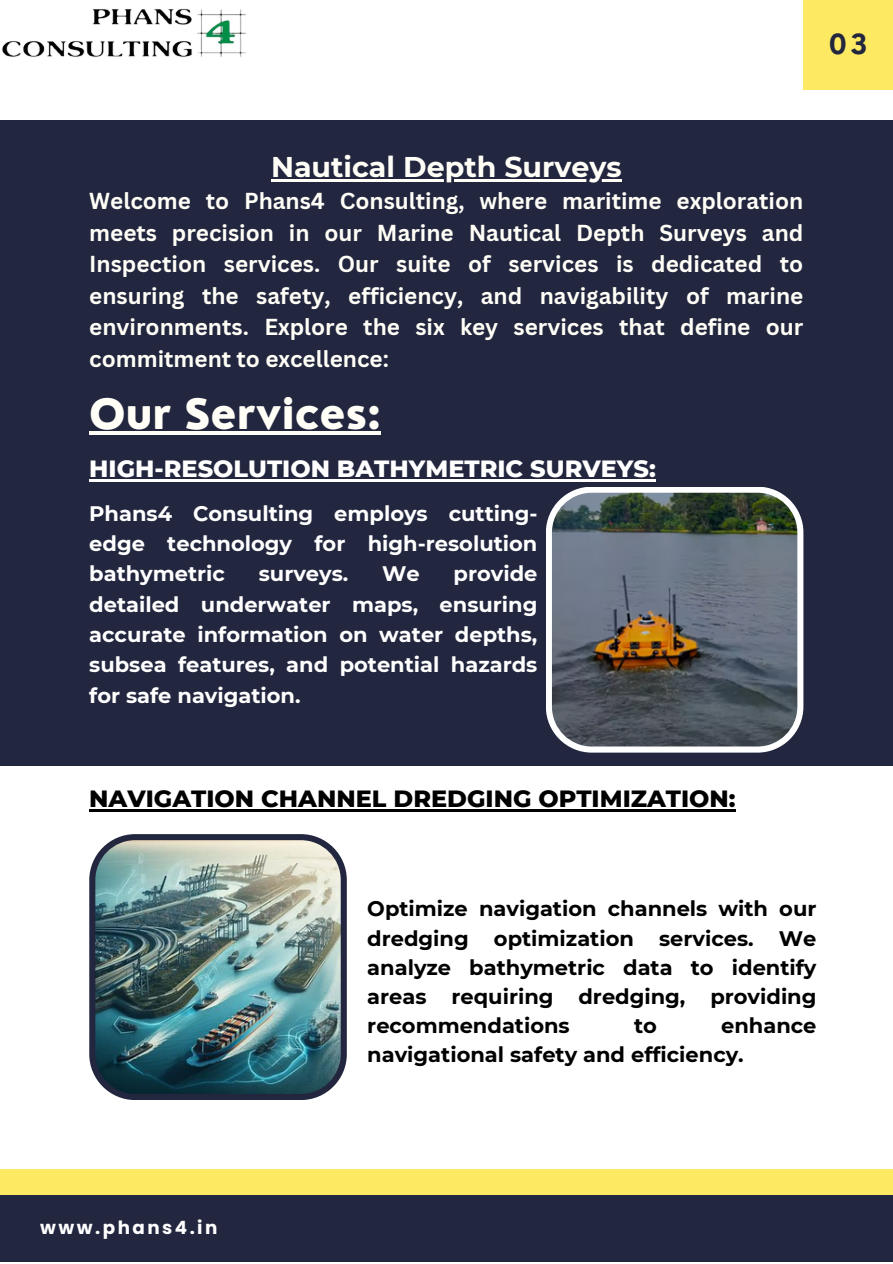
<style>
.page{position:relative;width:893px;height:1264px;background:#fff}
.page>*{position:absolute;margin:0;border:0;box-sizing:border-box;transform-origin:0 0}
.t1{font:800 40.5px "Nourd";color:#fffef7}
.t2{font:700 28.5px "Montserrat";color:#fffef7}
.t3{font:700 27px "Nourd";color:#22263e}
.t4{font:800 24px "Montserrat";color:#000}
.t5{font:800 24px "Montserrat";color:#fff}
.t6{font:700 22.5px/31.5px "Canva Sans";color:#fffef7;text-align:justify}
.t7{font:700 21px/30.3px "Montserrat";color:#fff;text-align:justify}
.t8{font:700 21px/29.2px "Montserrat";color:#000;text-align:justify}
.t9{font:700 18.3px "Poppins";letter-spacing:.135em;color:#fff}
</style>
<div class="page">
<div style="left:0;top:120px;width:892px;height:645px;background:#22263e"></div>
<div style="left:803px;top:0;width:89px;height:89px;background:#fde962"></div>
<img style="left:546px;top:487px;width:257px;height:265px">
<img style="left:89px;top:834px;width:258px;height:266px">
<div style="left:0;top:1194px;width:892px;height:68px;background:#22263e"></div>
<div style="left:0;top:1168px;width:892px;height:26px;background:#fde962"></div>
<img style="left:1px;top:8px;width:245px;height:49px">
<hr style="left:89px;top:431px;width:291px;height:3px;background:#fffef7">
<hr style="left:89px;top:479px;width:566px;height:2px;background:#fff">
<hr style="left:89px;top:809px;width:646px;height:2px;background:#000">
<hr style="left:271px;top:179px;width:350px;height:2px;background:#fffef7">
<p class="t3" style="left:828px;top:27px;width:40px">03</p>
<p class="t2" style="left:271px;top:149px;width:352px">Nautical Depth Surveys</p>
<p class="t6" style="left:89px;top:185px;width:715px">Welcome to Phans4 Consulting, where maritime exploration meets precision in our Marine Nautical Depth Surveys and Inspection services. Our suite of services is dedicated to ensuring the safety, efficiency, and navigability of marine environments. Explore the six key services that define our commitment to excellence:</p>
<p class="t1" style="left:89px;top:388px;width:293px">Our Services:</p>
<p class="t5" style="left:89px;top:453px;width:568px">HIGH-RESOLUTION BATHYMETRIC SURVEYS:</p>
<p class="t7" style="left:89px;top:498px;width:449px">Phans4 Consulting employs cutting&shy;edge technology for high-resolution bathymetric</p>
<p class="t7" style="left:89px;top:558px;width:449px;text-indent:364px">provide detailed underwater maps, ensuring accurate information on water depths, subsea features, and potential hazards for safe navigation.</p>
<p class="t7" style="left:259px;top:558px;width:91px">surveys.</p>
<p class="t7" style="left:382px;top:558px;width:39px">We</p>
<p class="t4" style="left:89px;top:784px;width:648px">NAVIGATION CHANNEL DREDGING OPTIMIZATION:</p>
<p class="t8" style="left:367px;top:894px;width:450px">Optimize navigation channels with our dredging optimization services. We analyze bathymetric data to identify areas requiring dredging, providing recommendations</p>
<p class="t8" style="left:367px;top:1011px;width:450px;text-indent:354px">enhance navigational safety and efficiency.</p>
<p class="t8" style="left:634px;top:1011px;width:24px">to</p>
<p class="t9" style="left:40px;top:1214px;width:179px">www.phans4.in</p>
</div>
